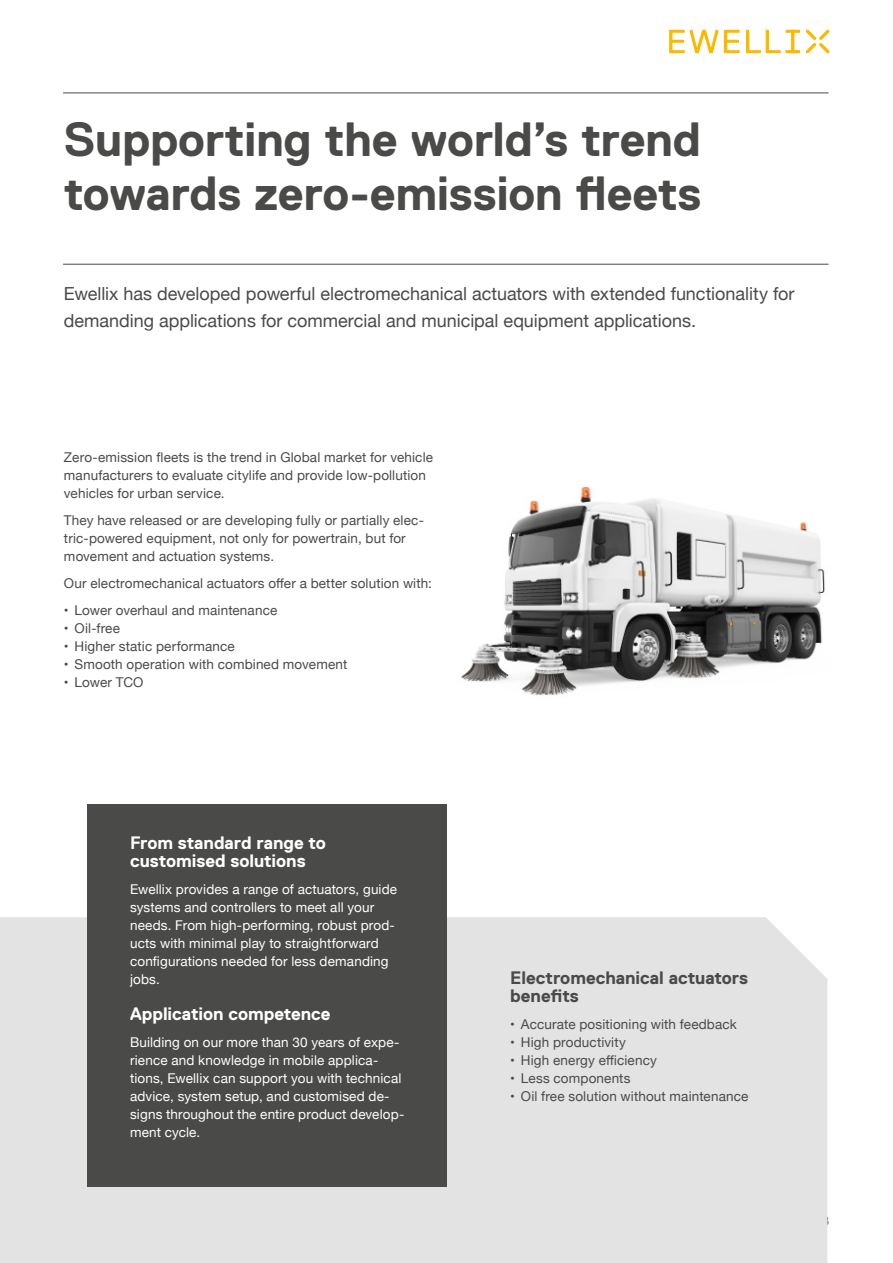
<style>
.page{position:relative;width:893px;height:1263px;background:#fff}
.page>*{position:absolute;margin:0;border:0;box-sizing:border-box;transform-origin:0 0}
.t1{font:700 48px/54px "Replica Std";letter-spacing:-.01em;color:#4a4a49}
.t2{font:18px/27px "Helvetica Neue";color:#4a4a49}
.t3{font:700 18px/18px "Replica Std";color:#fff}
.t4{font:700 18px/18px "Replica Std";color:#4a4a49}
.t5{font:13.5px/18px "Helvetica Neue";letter-spacing:.01em;color:#4a4a49}
.t6{font:13.5px/18px "Helvetica Neue";letter-spacing:.01em;color:#fff}
.t7{font:12px "Helvetica Neue";color:#4a4a49}
</style>
<div class="page">
<hr style="left:63px;top:93px;width:765px;height:1px;background:#4a4a49">
<svg style="left:669px;top:30px;width:131px;height:23px"></svg>
<svg style="left:806px;top:30px;width:23px;height:23px"></svg>
<hr style="left:63px;top:264px;width:765px;height:1px;background:#4a4a49">
<img style="left:461px;top:487px;width:364px;height:209px">
<div style="left:0;top:917px;width:827px;height:346px;background:#e3e3e3"></div>
<div style="left:88px;top:804px;width:359px;height:382px;background:#4a4a49"></div>
<h1 class="t1" style="left:64px;top:112px;width:639px">Supporting the world’s trend towards zero-emission fleets</h1>
<h2 class="t2" style="left:64px;top:281px;width:732px">Ewellix has developed powerful electromechanical actuators with extended functionality for demanding applications for commercial and municipal equipment applications.</h2>
<p class="t5" style="left:64px;top:449px;width:371px">Zero-emission fleets is the trend in Global market for vehicle manufacturers to evaluate citylife and provide low-pollution vehicles for urban service.</p>
<p class="t5" style="left:64px;top:512px;width:362px">They have released or are developing fully or partially elec&shy;tric-powered equipment, not only for powertrain, but for movement and actuation systems.</p>
<p class="t5" style="left:64px;top:575px;width:369px">Our electromechanical actuators offer a better solution with:</p>
<p class="t5" style="left:64px;top:602px;width:215px">• Lower overhaul and maintenance</p>
<p class="t5" style="left:64px;top:620px;width:58px">• Oil-free</p>
<p class="t5" style="left:64px;top:638px;width:172px">• Higher static performance</p>
<p class="t5" style="left:64px;top:655px;width:285px">• Smooth operation with combined movement</p>
<p class="t5" style="left:64px;top:673px;width:81px">• Lower TCO</p>
<h2 class="t3" style="left:130px;top:833px;width:197px">From standard range to customised solutions</h2>
<p class="t6" style="left:130px;top:881px;width:269px">Ewellix provides a range of actuators, guide systems and controllers to meet all your needs. From high-performing, robust prod&shy;ucts with minimal play to straightforward configurations needed for less demanding jobs.</p>
<h2 class="t3" style="left:130px;top:1004px;width:202px">Application competence</h2>
<p class="t6" style="left:130px;top:1034px;width:276px">Building on our more than 30 years of expe&shy;rience and knowledge in mobile applica&shy;tions, Ewellix can support you with technical advice, system setup, and customised de&shy;signs throughout the entire product develop&shy;ment cycle.</p>
<h2 class="t4" style="left:510px;top:968px;width:239px">Electromechanical actuators benefits</h2>
<p class="t5" style="left:510px;top:1016px;width:228px">• Accurate positioning with feedback</p>
<p class="t5" style="left:510px;top:1034px;width:117px">• High productivity</p>
<p class="t5" style="left:510px;top:1052px;width:148px">• High energy efficiency</p>
<p class="t5" style="left:510px;top:1070px;width:122px">• Less components</p>
<p class="t5" style="left:510px;top:1088px;width:240px">• Oil free solution without maintenance</p>
<p class="t7" style="left:822px;top:1212px;width:8px">3</p>
</div>
